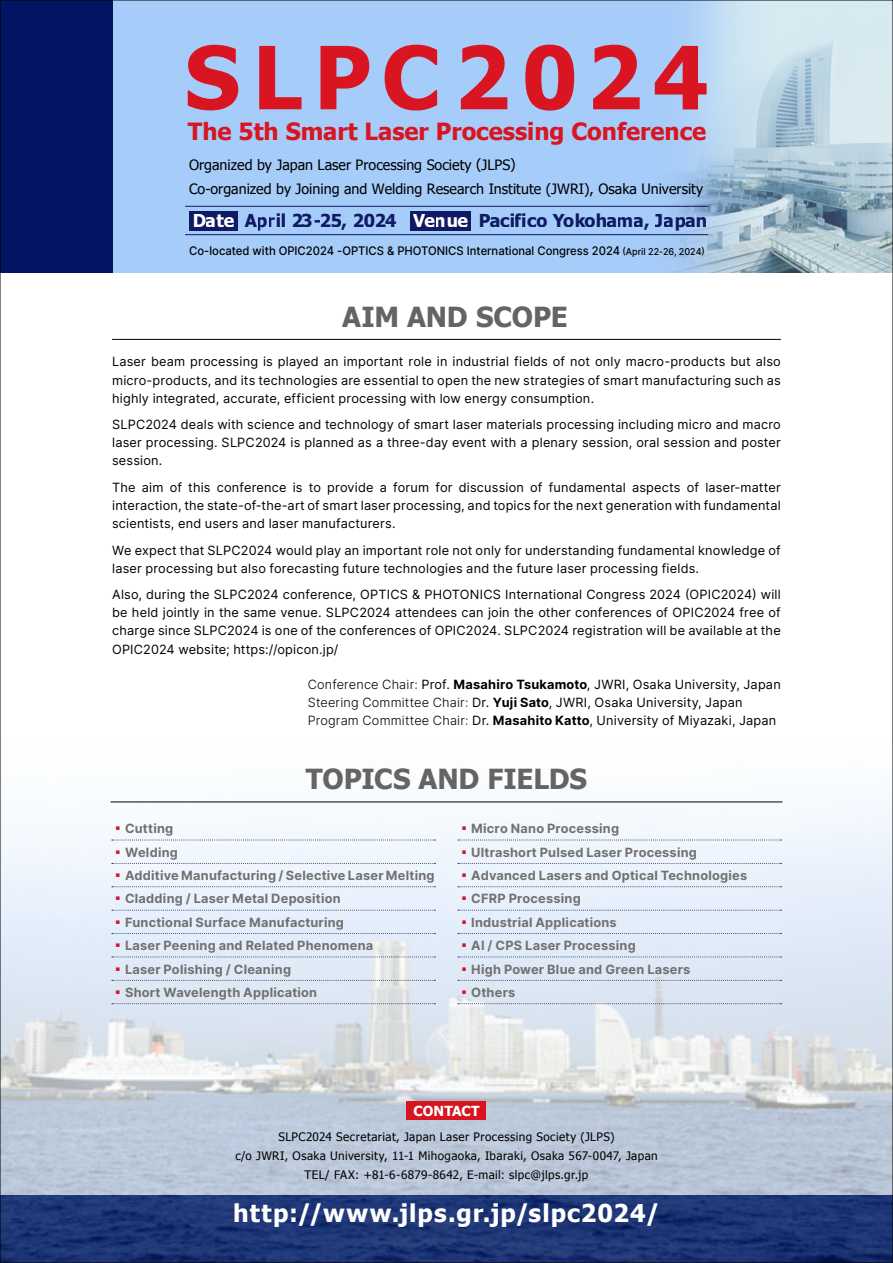
<style>
.page{position:relative;width:893px;height:1263px;background:#fff}
.page>*{position:absolute;margin:0;border:0;box-sizing:border-box;transform-origin:0 0}
.t1{font:700 27.6px "Tahoma";letter-spacing:-.005em;color:#656464}
.t2{font:700 24.45px "Tahoma";letter-spacing:.045em;color:#fff}
.t3{font:700 23.7px "Tahoma";color:#d81520}
.t4{font:700 17.7px "Tahoma";letter-spacing:-.01em;color:#0f1964}
.t5{font:700 17.7px "Tahoma";letter-spacing:-.005em;color:#fff}
.t6{font:14.25px/23.5px "Tahoma";color:#000}
.t7{font:700 13.8px "Tahoma";letter-spacing:.005em;color:#fff}
.t8{font:12.75px/18.1px "Inter";letter-spacing:.015em;color:#000;text-align:justify}
.t9{font:700 12.75px "Inter";letter-spacing:.02em;color:#727171}
.t10{font:500 11.85px "Inter";color:#000;scale:.95 1}
.t11{font:11.7px/19.2px "Tahoma";letter-spacing:.035em;color:#000;text-align:center}
.t12{font:500 9.45px "Inter";color:#000;scale:.95 1}
.s1{font-weight:300}
.s2{font-weight:700}
.s3{font-family:"UD Kakugo Large Pr 6 N UL";font-weight:400;color:#d91421}
</style>
<div class="page">
<img style="left:2px;top:801px;width:889px;height:460px">
<div style="left:112px;top:2px;width:479px;height:270px;background:#a6ccf9"></div>
<div style="left:2px;top:2px;width:110px;height:270px;background:#031562"></div>
<img style="left:591px;top:2px;width:300px;height:270px">
<svg style="left:112px;top:840px;width:323px;height:1px"></svg>
<svg style="left:112px;top:863px;width:323px;height:1px"></svg>
<svg style="left:112px;top:886px;width:323px;height:1px"></svg>
<svg style="left:112px;top:910px;width:323px;height:1px"></svg>
<svg style="left:112px;top:933px;width:323px;height:1px"></svg>
<svg style="left:112px;top:957px;width:323px;height:1px"></svg>
<svg style="left:112px;top:980px;width:323px;height:1px"></svg>
<svg style="left:112px;top:1003px;width:323px;height:1px"></svg>
<div style="left:406px;top:1101px;width:80px;height:18px;background:#d91421"></div>
<svg style="left:458px;top:840px;width:323px;height:1px"></svg>
<svg style="left:458px;top:863px;width:323px;height:1px"></svg>
<svg style="left:458px;top:886px;width:323px;height:1px"></svg>
<svg style="left:458px;top:910px;width:323px;height:1px"></svg>
<svg style="left:458px;top:933px;width:323px;height:1px"></svg>
<svg style="left:458px;top:957px;width:323px;height:1px"></svg>
<svg style="left:458px;top:980px;width:323px;height:1px"></svg>
<svg style="left:458px;top:1003px;width:323px;height:1px"></svg>
<hr style="left:112px;top:339px;width:669px;height:1px;background:#000">
<hr style="left:111px;top:802px;width:671px;height:1px;background:#000">
<svg style="left:188px;top:45px;width:50px;height:65px;background:#c55970"></svg>
<svg style="left:259px;top:46px;width:42px;height:63px;background:#be718d"></svg>
<svg style="left:320px;top:46px;width:49px;height:63px;background:#c55971"></svg>
<svg style="left:385px;top:45px;width:52px;height:66px;background:#bf6f8b"></svg>
<svg style="left:461px;top:45px;width:46px;height:64px;background:#c2637d"></svg>
<svg style="left:525px;top:45px;width:49px;height:66px;background:#c6556c"></svg>
<svg style="left:593px;top:45px;width:47px;height:64px;background:#c1657f"></svg>
<svg style="left:655px;top:46px;width:52px;height:63px;background:#c36c84"></svg>
<div style="left:190px;top:211px;width:48px;height:19px;background:#0f1964"></div>
<div style="left:410px;top:211px;width:60px;height:19px;background:#0f1964"></div>
<hr style="left:185px;top:234px;width:523px;height:1px;background:#0f1964">
<hr style="left:185px;top:206px;width:523px;height:1px;background:#0f1964">
<h3 class="t3" style="left:188px;top:115px;width:520px">The 5th Smart Laser Processing Conference</h3>
<p class="t6" style="left:189px;top:153px;width:516px">Organized by Japan Laser Processing Society (JLPS(<br>Co-organized by Joining and Welding Research Institute (JWRI ,) Osaka University</p>
<h3 class="t5" style="left:193px;top:208px;width:43px">Date</h3>
<h3 class="t4" style="left:245px;top:208px;width:153px">April 23-25, 2024</h3>
<h3 class="t5" style="left:413px;top:208px;width:56px">Venue</h3>
<h3 class="t4" style="left:478px;top:208px;width:230px">Pacifico Yokohama, Japan</h3>
<p class="t10" style="left:189px;top:242px;width:455px">Co-located with OPIC2024 -OPTICS &amp; PHOTONICS International Congress 2024</p>
<p class="t12" style="left:623px;top:244px;width:5px">(</p>
<p class="t12" style="left:702px;top:244px;width:5px">(</p>
<p class="t12" style="left:626px;top:245px;width:81px">April 22-26, 2024</p>
<h1 class="t1" style="left:342px;top:298px;width:227px">AIM AND SCOPE</h1>
<p class="t8" style="left:112px;top:352px;width:670px">Laser beam processing is played an important role in industrial fields of not only macro-products but also micro-products, and its technologies are essential to open the new strategies of smart manufacturing such as highly integrated, accurate, efficient processing with low energy consumption.</p>
<p class="t8" style="left:112px;top:415px;width:670px">SLPC2024 deals with science and technology of smart laser materials processing including micro and macro laser processing. SLPC2024 is planned as a three-day event with a plenary session, oral session and poster session.</p>
<p class="t8" style="left:705px;top:478px;width:77px">laser-matter</p>
<p class="t8" style="left:170px;top:478px;width:14px">of</p>
<p class="t8" style="left:217px;top:478px;width:71px">conference</p>
<p class="t8" style="left:393px;top:478px;width:38px">forum</p>
<p class="t8" style="left:435px;top:478px;width:19px">for</p>
<p class="t8" style="left:530px;top:478px;width:14px">of</p>
<p class="t8" style="left:549px;top:478px;width:79px">fundamental</p>
<p class="t8" style="left:687px;top:478px;width:14px">of</p>
<p class="t8" style="left:142px;top:478px;width:23px">aim</p>
<p class="t8" style="left:188px;top:478px;width:24px">this</p>
<p class="t8" style="left:293px;top:478px;width:11px">is</p>
<p class="t8" style="left:327px;top:478px;width:48px">provide</p>
<p class="t8" style="left:459px;top:478px;width:67px">discussion</p>
<p class="t8" style="left:112px;top:478px;width:670px;text-align:left">The<br>interaction, the state-of-the-art of smart laser processing, and topics for the next generation with fundamental scientists, end users and laser manufacturers.</p>
<p class="t8" style="left:112px;top:541px;width:670px">We expect that SLPC2024 would play an important role not only for understanding fundamental knowledge of laser processing but also forecasting future technologies and the future laser processing fields.</p>
<p class="t8" style="left:112px;top:585px;width:670px">Also, during the SLPC2024 conference, OPTICS &amp; PHOTONICS International Congress 2024 (OPIC2024) will be held jointly in the same venue. SLPC2024 attendees can join the other conferences of OPIC2024 free of charge since SLPC2024 is one of the conferences of OPIC2024. SLPC2024 registration will be available at the OPIC2024 website; https://opicon j p. /</p>
<p class="t8" style="left:308px;top:675px;width:475px;text-align:left"><span class="s1">Conference Chair:</span> Prof. <span class="s2">Masahiro Tsukamoto</span>, JWRI, Osaka University, Japan<br><span class="s1">Steering Committee Chair:</span> Dr. <span class="s2">Yuji Sato</span>, JWRI, Osaka University, Japan<br><span class="s1">Program Committee Chair:</span> Dr. <span class="s2">Masahito Katto</span>, University of Miyazaki, Japan</p>
<p class="t8" style="left:309px;top:478px;width:14px">to</p>
<p class="t8" style="left:632px;top:478px;width:50px">aspects</p>
<p class="t8" style="left:380px;top:478px;width:9px">a</p>
<h1 class="t1" style="left:306px;top:760px;width:283px">TOPICS AND FIELDS</h1>
<p class="t9" style="left:112px;top:819px;width:63px"><span class="s3">▪</span>Cutting</p>
<p class="t9" style="left:112px;top:843px;width:68px"><span class="s3">▪</span>Welding</p>
<p class="t9" style="left:112px;top:866px;width:325px"><span class="s3">▪</span>Additive Manufacturing / Selective Laser Melting</p>
<p class="t9" style="left:112px;top:889px;width:231px"><span class="s3">▪</span>Cladding / Laser Metal Deposition</p>
<p class="t9" style="left:112px;top:913px;width:234px"><span class="s3">▪</span>Functional Surface Manufacturing</p>
<p class="t9" style="left:112px;top:936px;width:263px"><span class="s3">▪</span>Laser Peening and Related Phenomena</p>
<p class="t9" style="left:112px;top:960px;width:181px"><span class="s3">▪</span>Laser Polishing / Cleaning</p>
<p class="t9" style="left:112px;top:983px;width:207px"><span class="s3">▪</span>Short Wavelength Application</p>
<p class="t9" style="left:458px;top:819px;width:163px"><span class="s3">▪</span>Micro Nano Processing</p>
<p class="t9" style="left:458px;top:843px;width:241px"><span class="s3">▪</span>Ultrashort Pulsed Laser Processing</p>
<p class="t9" style="left:458px;top:866px;width:291px"><span class="s3">▪</span>Advanced Lasers and Optical Technologies</p>
<p class="t9" style="left:458px;top:889px;width:125px"><span class="s3">▪</span>CFRP Processing</p>
<p class="t9" style="left:458px;top:913px;width:161px"><span class="s3">▪</span>Industrial Applications</p>
<p class="t9" style="left:458px;top:936px;width:180px"><span class="s3">▪</span>AI / CPS Laser Processing</p>
<p class="t9" style="left:458px;top:960px;width:234px"><span class="s3">▪</span>High Power Blue and Green Lasers</p>
<p class="t9" style="left:458px;top:983px;width:59px"><span class="s3">▪</span>Others</p>
<p class="t7" style="left:413px;top:1101px;width:68px">CONTACT</p>
<p class="t11" style="left:235px;top:1127px;width:424px">SLPC2024 Secretariat, Japan Laser Processing Society (JLPS(<br>o/c JWRI, Osaka University, 11-1 Mihogaoka, Ibaraki, Osaka 567-0047, Japan<br>TEL/ FAX: +81-6-6879-8642, -E mail: slpc@jlps.gr.jp</p>
<h2 class="t2" style="left:233px;top:1196px;width:428px">http://www.jlps.gr.jp/slpc2024/</h2>
</div>
